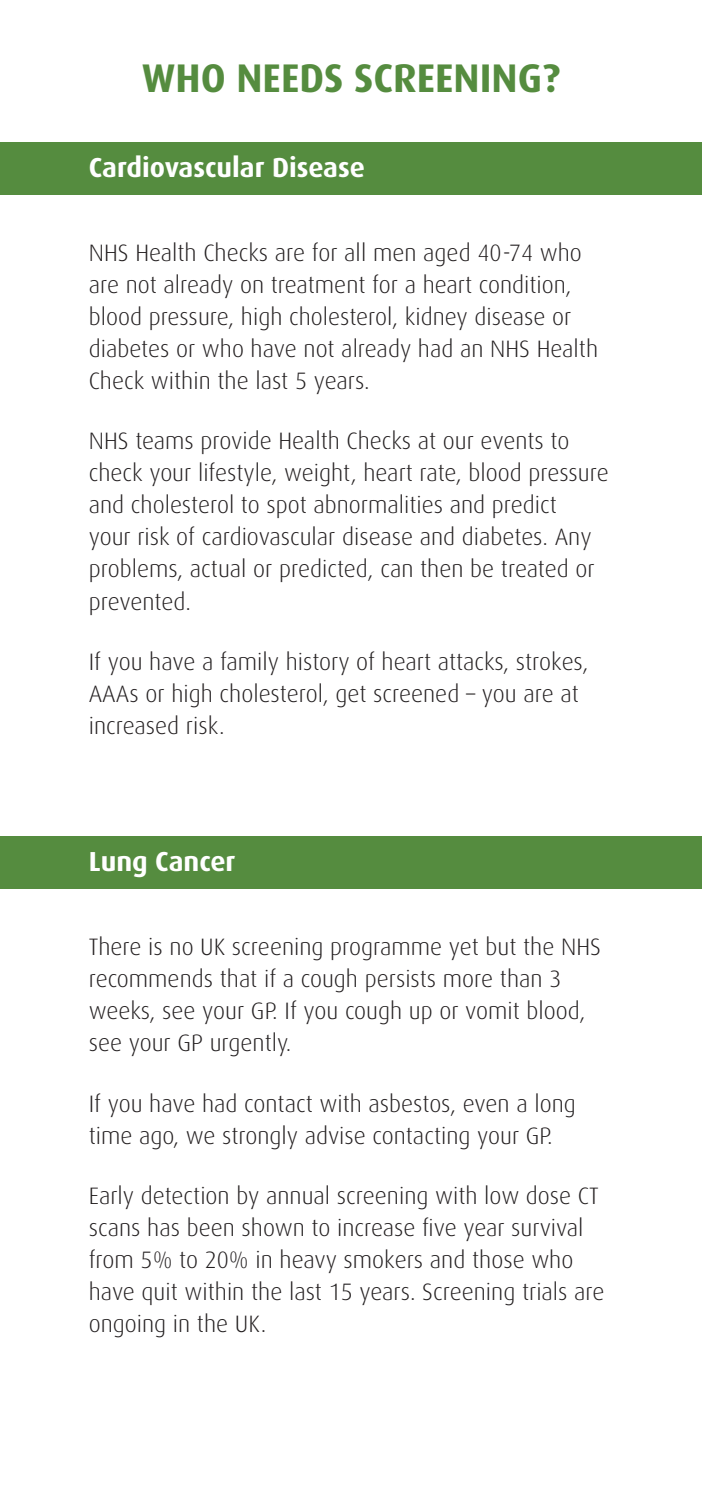
<style>
.page{position:relative;width:702px;height:1489px;background:#fff}
.page>*{position:absolute;margin:0;border:0;box-sizing:border-box;transform-origin:0 0}
.t1{font:700 40px "Dax";color:#558c3f}
.t2{font:700 27.5px "Dax";color:#fff}
.t3{font:300 23.75px/32px "Dax";color:#231f20}
</style>
<div class="page">
<div style="left:0;top:142px;width:702px;height:53px;background:#558c3f"></div>
<div style="left:0;top:836px;width:702px;height:53px;background:#558c3f"></div>
<hr style="left:701px;top:999px;width:1px;height:53px;background:#558c3f">
<hr style="left:701px;top:62px;width:1px;height:53px;background:#558c3f">
<h1 class="t1" style="left:142px;top:55px;width:420px">WHO NEEDS SCREENING?</h1>
<p class="t2" style="left:89px;top:152px;width:278px">Cardiovascular Disease</p>
<p class="t3" style="left:89px;top:237px;width:511px">NHS Health Checks are for all men aged 40-74 who are not already on treatment for a heart condition, blood pressure, high cholesterol, kidney disease or diabetes or who have not already had an NHS Health Check within the last 5 years.</p>
<p class="t3" style="left:89px;top:425px;width:521px">NHS teams provide Health Checks at our events to check your lifestyle, weight, heart rate, blood pressure and cholesterol to spot abnormalities and predict<br>your risk of cardiovascular disease and diabetes. Any problems, actual or predicted, can then be treated or prevented.</p>
<p class="t3" style="left:89px;top:646px;width:501px">If you have a family history of heart attacks, strokes,<br>AAAs or high cholesterol, get screened – you are at increased risk.</p>
<p class="t2" style="left:89px;top:846px;width:148px">Lung Cancer</p>
<p class="t3" style="left:89px;top:931px;width:513px">There is no UK screening programme yet but the NHS recommends that if a cough persists more than 3 weeks, see your GP. If you cough up or vomit blood, see your GP urgently.</p>
<p class="t3" style="left:89px;top:1087px;width:488px">If you have had contact with asbestos, even a long time ago, we strongly advise contacting your GP.</p>
<p class="t3" style="left:89px;top:1179px;width:517px">Early detection by annual screening with low dose CT scans has been shown to increase five year survival from 5% to 20% in heavy smokers and those who have quit within the last 15 years. Screening trials are ongoing in the UK.</p>
</div>
